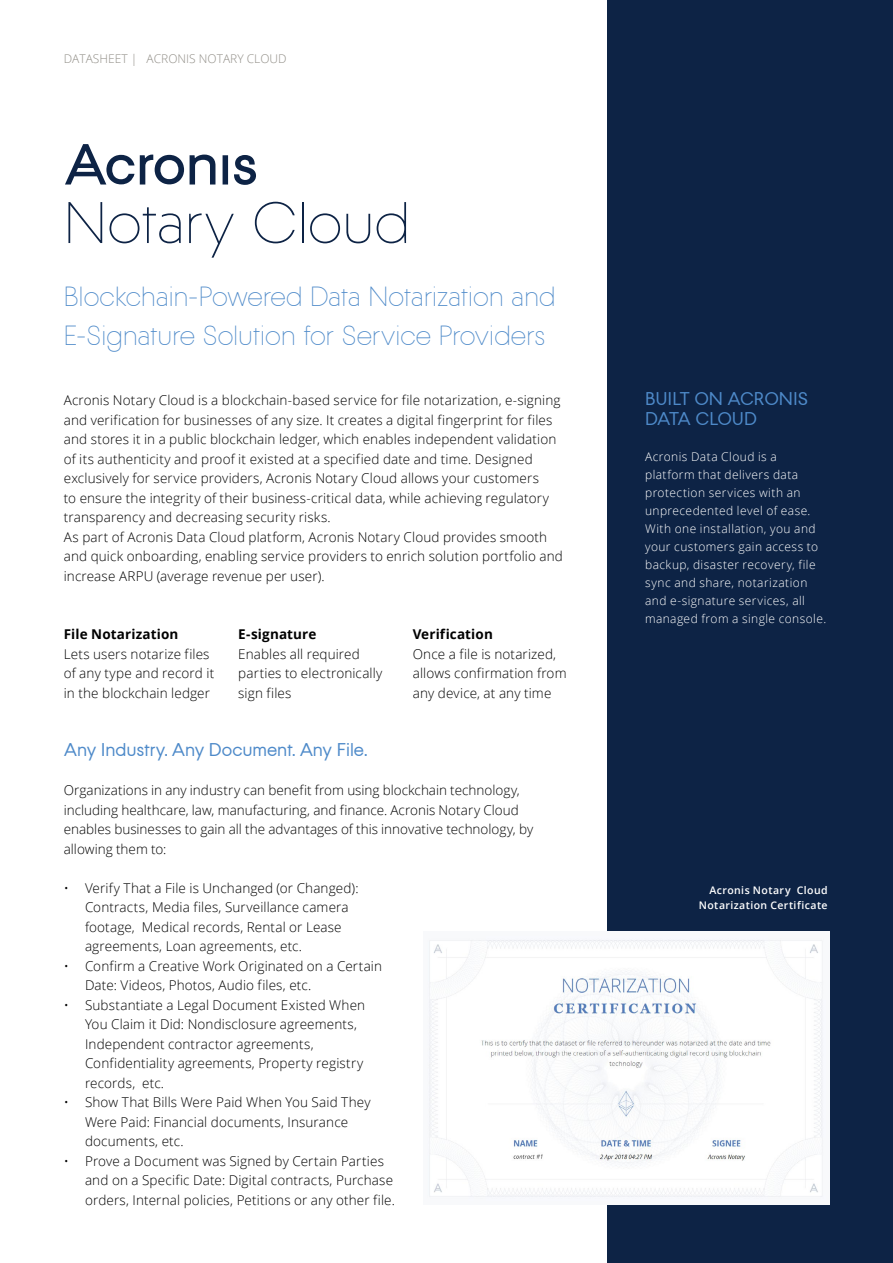
<style>
.page{position:relative;width:893px;height:1263px;background:#fff}
.page>*{position:absolute;margin:0;border:0;box-sizing:border-box;transform-origin:0 0}
.t1{font:300 58.5px/58.5px "Acronis";letter-spacing:.005em;color:#0d2345}
.t2{font:300 27px/39px "Acronis";letter-spacing:-.005em;color:#4e8ac9}
.t3{font:18px/19.5px "Acronis";letter-spacing:-.005em;color:#4e8ac9}
.t4{font:300 13.5px/19.5px "Open Sans";letter-spacing:.01em;color:#000}
.t5{font:700 13.5px "Open Sans";letter-spacing:.01em;color:#000}
.t6{font:300 12px/18px "Open Sans";letter-spacing:.035em;color:#fff}
.t7{font:300 12px "Open Sans";color:#918e87}
.t8{font:600 10.5px/15px "Open Sans";letter-spacing:.04em;color:#fff;text-align:right}
</style>
<div class="page">
<div style="left:608px;top:0;width:285px;height:1263px;background:#0d2345"></div>
<img style="left:429px;top:932px;width:400px;height:273px">
<p class="t7" style="left:64px;top:51px;width:224px">DATASHEET | ACRONIS NOTARY CLOUD</p>
<h1 class="t1" style="left:64px;top:136px;width:348px">ጷ<br>Notary Cloud</h1>
<h2 class="t2" style="left:64px;top:278px;width:493px">Blockchain-Powered Data Notarization and<br>E-Signature Solution for Service Providers</h2>
<p class="t4" style="left:64px;top:390px;width:501px">Acronis Notary Cloud is a blockchain-based service for file notarization, e-signing and verification for businesses of any size. It creates a digital fingerprint for files and stores it in a public blockchain ledger, which enables independent validation of its authenticity and proof it existed at a specified date and time. Designed exclusively for service providers, Acronis Notary Cloud allows your customers<br>to ensure the integrity of their business-critical data, while achieving regulatory transparency and decreasing security risks.<br>As part of Acronis Data Cloud platform, Acronis Notary Cloud provides smooth and quick onboarding, enabling service providers to enrich solution portfolio and increase ARPU (average revenue per user).</p>
<p class="t5" style="left:64px;top:625px;width:116px">File Notarization</p>
<p class="t4" style="left:64px;top:643px;width:152px">Lets users notarize files of any type and record it in the blockchain ledger</p>
<p class="t5" style="left:238px;top:625px;width:80px">E-signature</p>
<p class="t4" style="left:238px;top:643px;width:146px">Enables all required parties to electronically sign files</p>
<p class="t5" style="left:413px;top:625px;width:82px">Verification</p>
<p class="t4" style="left:413px;top:643px;width:155px">Once a file is notarized, allows confirmation from any device, at any time</p>
<h3 class="t3" style="left:64px;top:740px;width:305px">Any Industry. Any Document. Any File.</h3>
<p class="t4" style="left:64px;top:780px;width:471px">Organizations in any industry can benefit from using blockchain technology, including healthcare, law, manufacturing, and finance. Acronis Notary Cloud enables businesses to gain all the advantages of this innovative technology, by allowing them to:</p>
<p class="t4" style="left:85px;top:877px;width:275px;text-indent:-21px">• Verify That a File is Unchanged (or Changed):<br>Contracts, Media files, Surveillance camera footage, Medical records, Rental or Lease agreements, Loan agreements, etc.</p>
<p class="t4" style="left:85px;top:955px;width:298px;text-indent:-21px">• Confirm a Creative Work Originated on a Certain<br>Date: Videos, Photos, Audio files, etc.</p>
<p class="t4" style="left:85px;top:994px;width:282px;text-indent:-21px">• Substantiate a Legal Document Existed When You Claim it Did: Nondisclosure agreements, Independent contractor agreements, Confidentiality agreements, Property registry records, etc.</p>
<p class="t4" style="left:85px;top:1092px;width:287px;text-indent:-21px">• Show That Bills Were Paid When You Said They<br>Were Paid: Financial documents, Insurance documents, etc.</p>
<p class="t4" style="left:85px;top:1150px;width:311px;text-indent:-21px">• Prove a Document was Signed by Certain Parties and on a Specific Date: Digital contracts, Purchase orders, Internal policies, Petitions or any other file.</p>
<h3 class="t3" style="left:645px;top:389px;width:165px">BUILT ON ACRONIS<br>DATA CLOUD</h3>
<p class="t6" style="left:645px;top:447px;width:183px">Acronis Data Cloud is a platform that delivers data protection services with an unprecedented level of ease.<br>With one installation, you and your customers gain access to backup, disaster recovery, file sync and share, notarization and e-signature services, all managed from a single console.</p>
<p class="t8" style="left:699px;top:883px;width:130px">Acronis Notary Cloud<br>Notarization Certificate</p>
</div>
